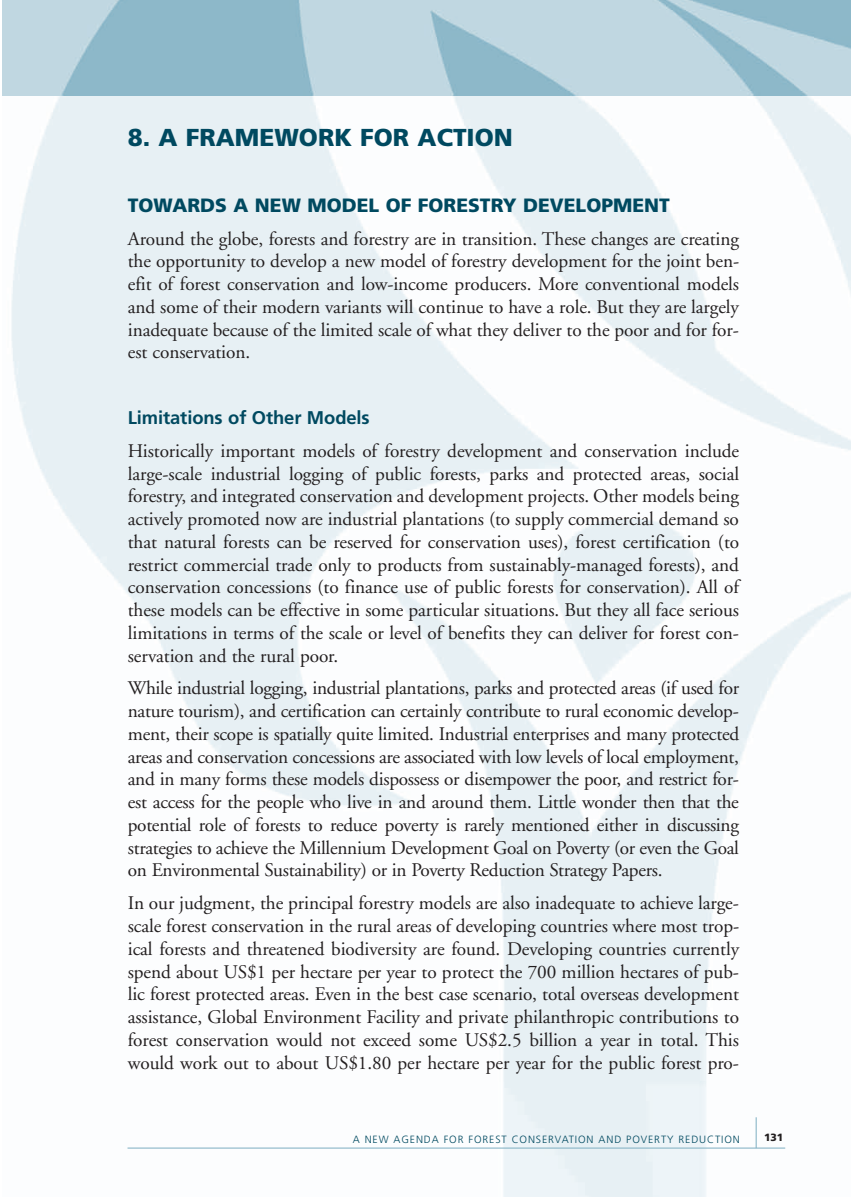
<style>
.page{position:relative;width:851px;height:1197px;background:#fff}
.page>*{position:absolute;margin:0;border:0;box-sizing:border-box;transform-origin:0 0}
.t1{font:900 24.5px "Frutiger";color:#004960}
.t2{font:19.25px/22.8px "Adobe Garamond";letter-spacing:-.005em;color:#231f20;text-align:justify}
.t3{font:900 19.25px "Frutiger";color:#004960}
.t4{font:700 18.38px "Frutiger";letter-spacing:-.005em;color:#004960}
.t5{font:300 10.5px "Frutiger";letter-spacing:.085em;color:#004960}
.t6{font:900 10.5px "Frutiger";color:#231f20}
</style>
<div class="page">
<img style="left:2px;top:0;width:848px;height:95px">
<hr style="left:127px;top:1148px;width:658px;height:1px;background:#7daec1">
<hr style="left:755px;top:1117px;width:1px;height:31px;background:#7daec1">
<p class="t1" style="left:128px;top:128px;width:386px">8. A FRAMEWORK FOR ACTION</p>
<p class="t3" style="left:128px;top:197px;width:543px">TOWARDS A NEW MODEL OF FORESTRY DEVELOPMENT</p>
<p class="t2" style="left:128px;top:229px;width:613px">Around the globe, forests and forestry are in transition. These changes are creating the opportunity to develop a new model of forestry development for the joint ben&shy;efit of forest conservation and low-income producers. More conventional models and some of their modern variants will continue to have a role. But they are largely inadequate because of the limited scale of what they deliver to the poor and for for&shy;est conservation.</p>
<p class="t4" style="left:128px;top:410px;width:243px">Limitations of Other Models</p>
<p class="t2" style="left:128px;top:441px;width:612px">Historically important models of forestry development and conservation include large-scale industrial logging of public forests, parks and protected areas, social forestry, and integrated conservation and development projects. Other models being actively promoted now are industrial plantations (to supply commercial demand so that natural forests can be reserved for conservation uses), forest certification (to restrict commercial trade only to products from sustainably-managed forests), and conservation concessions (to finance use of public forests for conservation). All of these models can be effective in some particular situations. But they all face serious limitations in terms of the scale or level of benefits they can deliver for forest con&shy;servation and the rural poor.</p>
<p class="t2" style="left:128px;top:679px;width:613px">While industrial logging, industrial plantations, parks and protected areas (if used for nature tourism), and certification can certainly contribute to rural economic develop&shy;ment, their scope is spatially quite limited. Industrial enterprises and many protected areas and conservation concessions are associated with low levels of local employment, and in many forms these models dispossess or disempower the poor, and restrict for&shy;est access for the people who live in and around them. Little wonder then that the potential role of forests to reduce poverty is rarely mentioned either in discussing strategies to achieve the Millennium Development Goal on Poverty (or even the Goal on Environmental Sustainability) or in Poverty Reduction Strategy Papers.</p>
<p class="t2" style="left:128px;top:893px;width:612px">In our judgment, the principal forestry models are also inadequate to achieve large&shy;scale forest conservation in the rural areas of developing countries where most trop&shy;ical forests and threatened biodiversity are found. Developing countries currently spend about US$1 per hectare per year to protect the 700 million hectares of pub&shy;lic forest protected areas. Even in the best case scenario, total overseas development assistance, Global Environment Facility and private philanthropic contributions to forest conservation would not exceed some US$2.5 billion a year in total. This would work out to about US$1.80 per hectare per year for the public forest pro-</p>
<p class="t5" style="left:353px;top:1135px;width:388px">A NEW AGENDA FOR FOREST CONSERVATION AND POVERTY REDUCTION</p>
<p class="t6" style="left:764px;top:1133px;width:21px">131</p>
</div>
